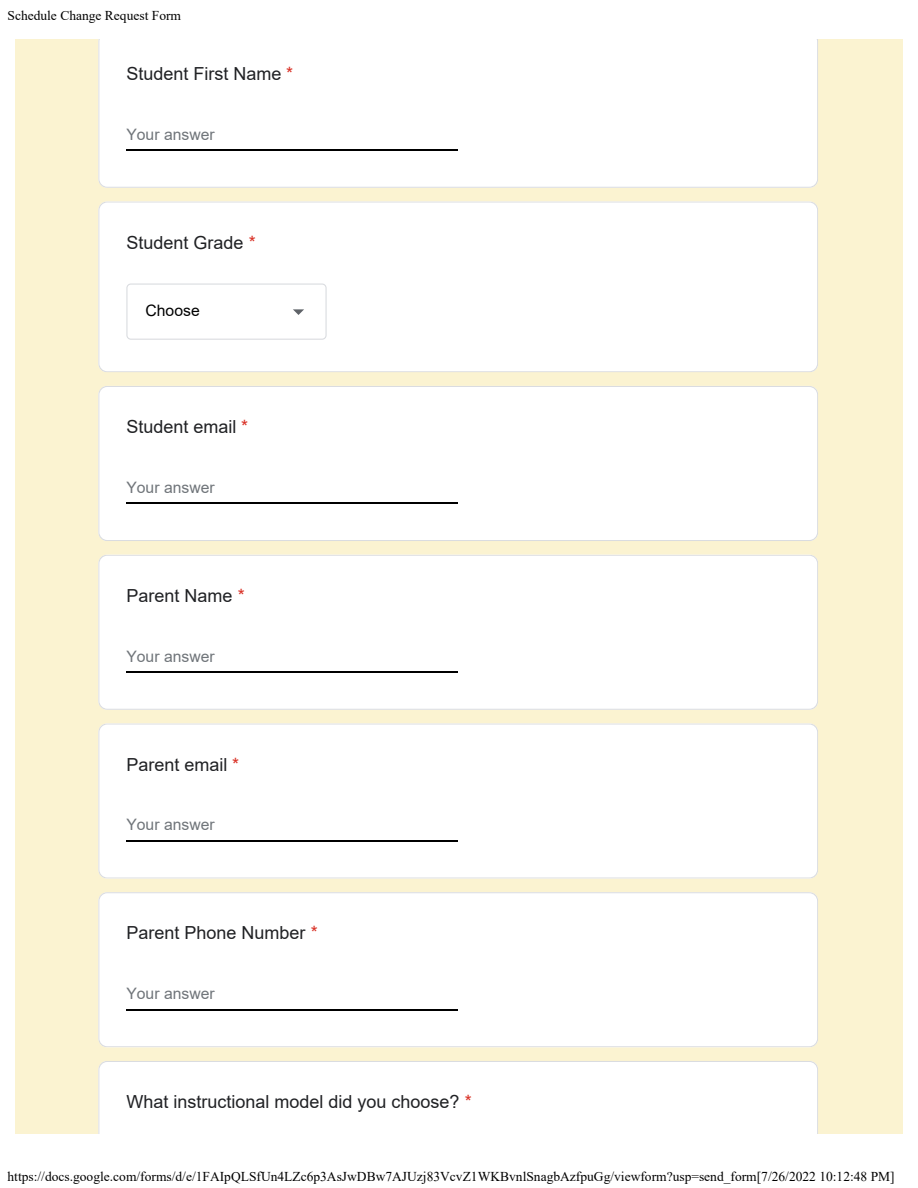
<style>
.page{position:relative;width:918px;height:1188px;background:#fff}
.page>*{position:absolute;margin:0;border:0;box-sizing:border-box;transform-origin:0 0}
.t1{font:18px "Arial";color:#202124}
.t2{font:15.75px "Arial";color:#70757a}
.t3{font:15.75px "Arial";color:#000}
.t4{font:13.5px "Times New Roman";color:#000}
.s1{color:#d93025}
</style>
<div class="page">
<div style="left:15px;top:39px;width:888px;height:1095px;background:#fbf3d1"></div>
<div style="left:98px;top:39px;width:720px;height:149px;background:#fff"></div>
<div style="left:98px;top:201px;width:720px;height:171px;background:#fff"></div>
<div style="left:98px;top:386px;width:720px;height:155px;background:#fff"></div>
<div style="left:98px;top:555px;width:720px;height:155px;background:#fff"></div>
<div style="left:98px;top:723px;width:720px;height:156px;background:#fff"></div>
<div style="left:98px;top:892px;width:720px;height:155px;background:#fff"></div>
<div style="left:98px;top:1061px;width:720px;height:73px;background:#fff"></div>
<hr style="left:126px;top:150px;width:332px;height:1px;background:#000">
<svg style="left:126px;top:284px;width:201px;height:56px;background:#fcfdfd"></svg>
<hr style="left:126px;top:503px;width:332px;height:1px;background:#000">
<hr style="left:126px;top:672px;width:332px;height:1px;background:#000">
<hr style="left:126px;top:840px;width:332px;height:2px;background:#000">
<hr style="left:126px;top:1009px;width:332px;height:1px;background:#000">
<p class="t4" style="left:8px;top:5px;width:175px">Schedule Change Request Form</p>
<h1 class="t1" style="left:126px;top:61px;width:168px">Student First Name <span class="s1">*</span></h1>
<p class="t2" style="left:126px;top:123px;width:90px">Your answer</p>
<h1 class="t1" style="left:126px;top:230px;width:131px">Student Grade <span class="s1">*</span></h1>
<p class="t3" style="left:146px;top:300px;width:56px">Choose</p>
<h1 class="t1" style="left:126px;top:414px;width:123px">Student email <span class="s1">*</span></h1>
<p class="t2" style="left:126px;top:476px;width:90px">Your answer</p>
<h1 class="t1" style="left:126px;top:583px;width:120px">Parent Name <span class="s1">*</span></h1>
<p class="t2" style="left:126px;top:645px;width:90px">Your answer</p>
<h1 class="t1" style="left:126px;top:752px;width:114px">Parent email <span class="s1">*</span></h1>
<p class="t2" style="left:126px;top:814px;width:90px">Your answer</p>
<h1 class="t1" style="left:126px;top:921px;width:193px">Parent Phone Number <span class="s1">*</span></h1>
<p class="t2" style="left:126px;top:983px;width:90px">Your answer</p>
<h1 class="t1" style="left:126px;top:1089px;width:347px">What instructional model did you choose? <span class="s1">*</span></h1>
<p class="t4" style="left:8px;top:1166px;width:889px">https://docs.google.com/forms/d/e/1FAIpQLSfUn4LZc6p3AsJwDBw7AJUzj83VcvZ1WKBvnlSnagbAzfpuGg/viewform?usp=send_form[7/26/2022 10:12:48 PM]</p>
</div>
